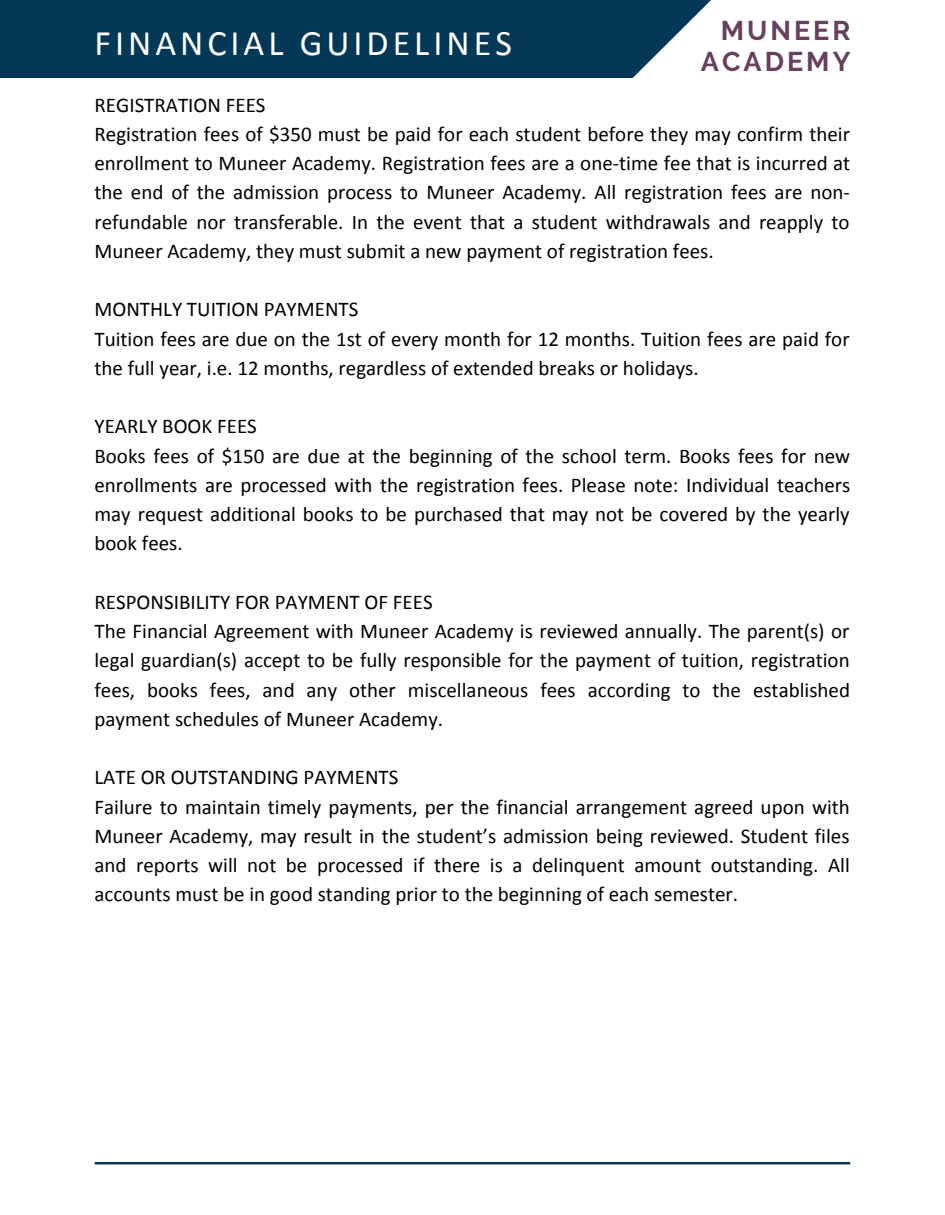
<style>
.page{position:relative;width:945px;height:1215px;background:#fff}
.page>*{position:absolute;margin:0;border:0;box-sizing:border-box;transform-origin:0 0}
.t1{font:36px "Calibri";letter-spacing:.11em;color:#fff}
.t2{font:700 27px/31.5px "Raleway";letter-spacing:.11em;color:#683f5f;text-align:right}
.t3{font:21px/29.2px "Calibri";color:#000}
</style>
<div class="page">
<div style="left:0;top:0;width:711px;height:78px;background:#043857"></div>
<hr style="left:95px;top:1162px;width:755px;height:2px;background:#043857">
<p class="t2" style="left:701px;top:14px;width:151px">MUNEER<br>ACADEMY</p>
<p class="t3" style="left:94px;top:92px;width:757px">REGISTRATION FEES<br>Registration fees of $350 must be paid for each student before they may confirm their enrollment to Muneer Academy. Registration fees are a one-time fee that is incurred at the end of the admission process to Muneer Academy. All registration fees are non&shy;refundable nor transferable. In the event that a student withdrawals and reapply to Muneer Academy, they must submit a new payment of registration fees.</p>
<h1 class="t1" style="left:94px;top:28px;width:419px">FINANCIAL GUIDELINES</h1>
<p class="t3" style="left:94px;top:296px;width:757px">MONTHLY TUITION PAYMENTS<br>Tuition fees are due on the 1st of every month for 12 months. Tuition fees are paid for the full year, i.e. 12 months, regardless of extended breaks or holidays.</p>
<p class="t3" style="left:94px;top:413px;width:757px">YEARLY BOOK FEES<br>Books fees of $150 are due at the beginning of the school term. Books fees for new enrollments are processed with the registration fees. Please note: Individual teachers may request additional books to be purchased that may not be covered by the yearly book fees.</p>
<p class="t3" style="left:94px;top:589px;width:757px">RESPONSIBILITY FOR PAYMENT OF FEES<br>The Financial Agreement with Muneer Academy is reviewed annually. The parent(s) or legal guardian(s) accept to be fully responsible for the payment of tuition, registration fees, books fees, and any other miscellaneous fees according to the established payment schedules of Muneer Academy.</p>
<p class="t3" style="left:94px;top:764px;width:757px">LATE OR OUTSTANDING PAYMENTS<br>Failure to maintain timely payments, per the financial arrangement agreed upon with Muneer Academy, may result in the student’s admission being reviewed. Student files and reports will not be processed if there is a delinquent amount outstanding. All accounts must be in good standing prior to the beginning of each semester.</p>
</div>
